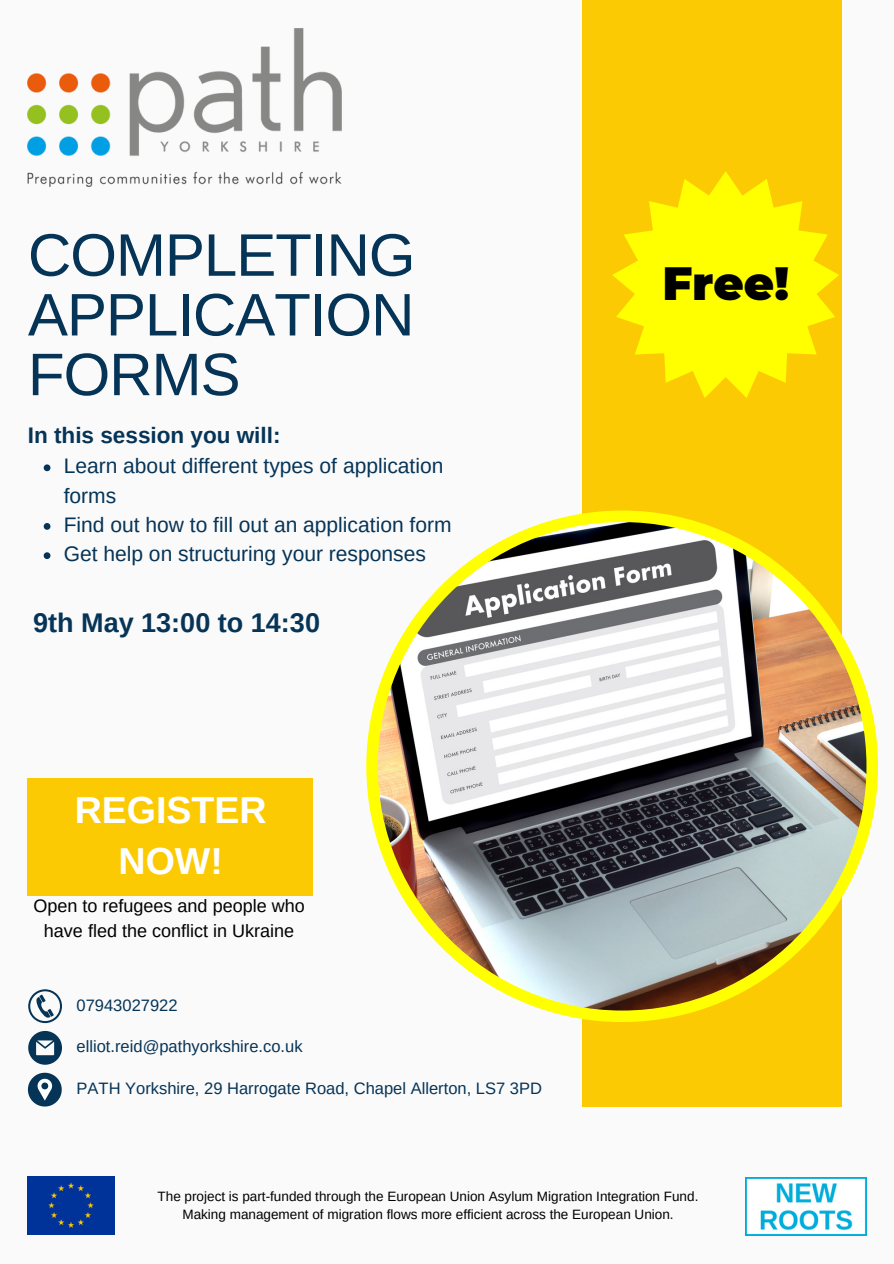
<style>
.page{position:relative;width:894px;height:1264px;background:#fff}
.page>*{position:absolute;margin:0;border:0;box-sizing:border-box;transform-origin:0 0}
.t1{font:60px/59.7px "Arimo";letter-spacing:-.015em;color:#063457;text-align:justify}
.t2{font:900 46.5px "Montserrat";color:#000}
.t3{font:700 37.5px/51.8px "Arimo";color:#fff;text-align:center}
.t4{font:700 27px "Arimo";color:#063457}
.t5{font:700 22.5px "Arimo";color:#063457}
.t6{font:21px/29.2px "Arimo";color:#063457}
.t7{font:18px/24.8px "Arimo";color:#000;text-align:center}
.t8{font:16.5px "Arimo";color:#063457}
.t9{font:13.5px/18px "Arimo";color:#000;text-align:center}
</style>
<div class="page">
<div style="left:0;top:0;width:893px;height:1263px;background:#fafafa"></div>
<div style="left:28px;top:778px;width:285px;height:118px;background:#fcca02"></div>
<div style="left:582px;top:0;width:260px;height:1106px;background:#fcca02"></div>
<div style="left:366px;top:510px;width:511px;height:512px;background:#ff0;border-radius:50%"></div>
<img style="left:378px;top:522px;width:488px;height:488px;border-radius:50%">
<svg style="left:28px;top:1031px;width:34px;height:33px"></svg>
<svg style="left:28px;top:1072px;width:34px;height:34px"></svg>
<img style="left:28px;top:28px;width:313px;height:158px">
<svg style="left:612px;top:171px;width:226px;height:227px;fill:#ff0"></svg>
<div style="left:28px;top:1176px;width:87px;height:58px;background:#039"></div>
<img style="left:745px;top:1177px;width:121px;height:57px">
<svg style="left:28px;top:989px;width:34px;height:34px"></svg>
<svg style="left:44px;top:464px;width:6px;height:7px"></svg>
<svg style="left:44px;top:523px;width:6px;height:7px"></svg>
<svg style="left:44px;top:552px;width:6px;height:7px"></svg>
<h1 class="t1" style="left:28px;top:225px;width:389px">COMPLETING APPLICATION FORMS</h1>
<h3 class="t5" style="left:28px;top:422px;width:254px">In this session you will:</h3>
<h3 class="t6" style="left:64px;top:451px;width:389px">Learn about different types of application forms<br>Find out how to fill out an application form<br>Get help on structuring your responses</h3>
<h3 class="t4" style="left:33px;top:607px;width:288px">9th May 13:00 to 14:30</h3>
<h3 class="t3" style="left:75px;top:783px;width:193px">REGISTER<br>NOW!</h3>
<h3 class="t7" style="left:33px;top:893px;width:273px">Open to refugees and people who have fled the conflict in Ukraine</h3>
<p class="t8" style="left:77px;top:995px;width:102px">07943027922</p>
<p class="t8" style="left:77px;top:1037px;width:227px">elliot.reid@pathyorkshire.co.uk</p>
<p class="t8" style="left:77px;top:1079px;width:467px">PATH Yorkshire, 29 Harrogate Road, Chapel Allerton, LS7 3PD</p>
<h2 class="t2" style="left:662px;top:254px;width:128px">Free!</h2>
<p class="t9" style="left:157px;top:1187px;width:542px">The project is part-funded through the European Union Asylum Migration Integration Fund.<br>Making management of migration flows more efficient across the European Union.</p>
</div>
